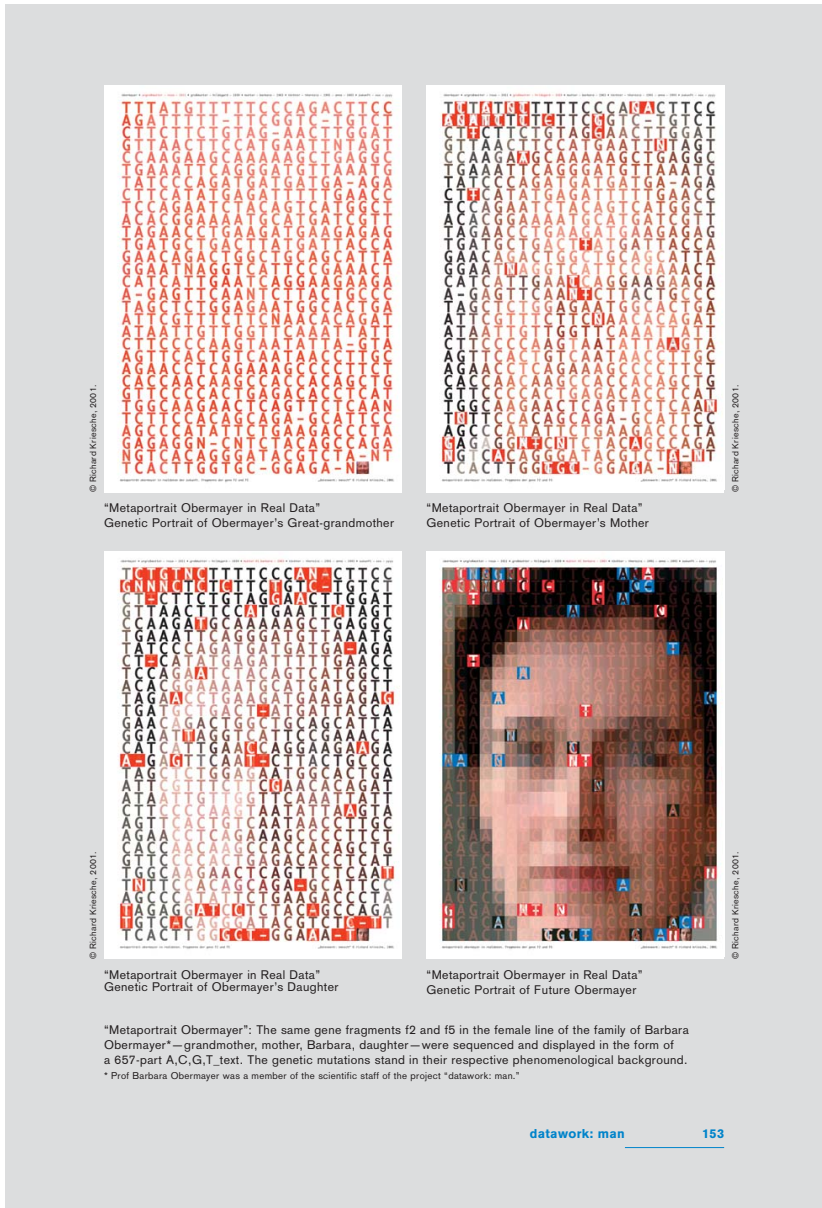
<style>
.page{position:relative;width:822px;height:1208px;background:#fff}
.page>*{position:absolute;margin:0;border:0;box-sizing:border-box;transform-origin:0 0}
.t1{font:700 12.6px "Akzidenz Grotesk BE";letter-spacing:.03em;color:#0083ca}
.t2{font:12.25px/14.9px "Basic Commercial";letter-spacing:.035em;color:#231f20}
.t3{font:9.62px "Basic Commercial";letter-spacing:.035em;color:#231f20}
.t4{font:8.75px "Basic Commercial";letter-spacing:.035em;color:#231f20}
</style>
<div class="page">
<div style="left:5px;top:4px;width:817px;height:1203px;background:#dcddde"></div>
<img style="left:104px;top:85px;width:298px;height:405px">
<img style="left:427px;top:85px;width:297px;height:405px">
<img style="left:104px;top:551px;width:298px;height:405px">
<img style="left:427px;top:551px;width:297px;height:405px">
<hr style="left:625px;top:1146px;width:99px;height:1px;background:#0083ca">
<p class="t4" style="left:90px;top:492px;width:109px;rotate:-90deg">© Richard Kriesche, 2001.</p>
<p class="t4" style="left:732px;top:492px;width:109px;rotate:-90deg">© Richard Kriesche, 2001.</p>
<p class="t2" style="left:104px;top:501px;width:292px">“Metaportrait Obermayer in Real Data”<br>Genetic Portrait of Obermayer’s Great-grandmother</p>
<p class="t2" style="left:427px;top:501px;width:224px">“Metaportrait Obermayer in Real Data”<br>Genetic Portrait of Obermayer’s Mother</p>
<p class="t4" style="left:90px;top:958px;width:109px;rotate:-90deg">© Richard Kriesche, 2001.</p>
<p class="t4" style="left:732px;top:958px;width:109px;rotate:-90deg">© Richard Kriesche, 2001.</p>
<p class="t2" style="left:104px;top:969px;width:236px;line-height:12.4px">“Metaportrait Obermayer in Real Data”<br>Genetic Portrait of Obermayer’s Daughter</p>
<p class="t2" style="left:427px;top:968px;width:218px">“Metaportrait Obermayer in Real Data”<br>Genetic Portrait of Future Obermayer</p>
<p class="t2" style="left:104px;top:1023px;width:586px">“Metaportrait Obermayer”: The same gene fragments f2 and f5 in the female line of the family of Barbara<br>Obermayer*—grandmother, mother, Barbara, daughter—were sequenced and displayed in the form of<br>a 657-part A,C,G,T_text. The genetic mutations stand in their respective phenomenological background.</p>
<p class="t3" style="left:104px;top:1072px;width:417px">* Prof Barbara Obermayer was a member of the scientific staff of the project “datawork: man.”</p>
<p class="t1" style="left:530px;top:1128px;width:97px">datawork: man</p>
<p class="t1" style="left:702px;top:1128px;width:24px">153</p>
</div>
